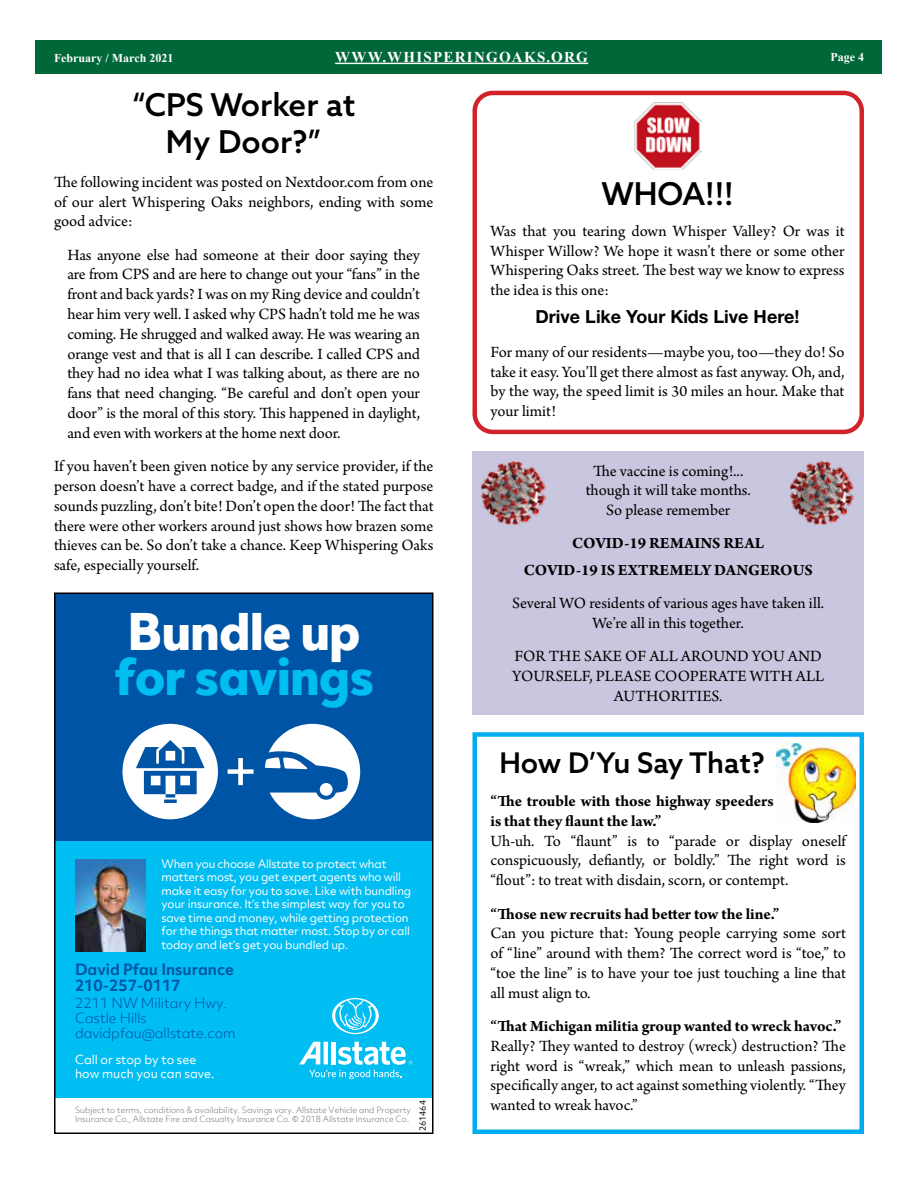
<style>
.page{position:relative;width:918px;height:1188px;background:#fff}
.page>*{position:absolute;margin:0;border:0;box-sizing:border-box;transform-origin:0 0}
.t1{font:800 48.45px "Allstate Objektiv";letter-spacing:-.02em;color:#00bdf2}
.t2{font:800 48.45px "Allstate Objektiv";letter-spacing:-.02em;color:#fff}
.t3{font:500 31.5px/37.8px "Azo Sans";color:#000;text-align:center}
.t4{font:500 28.5px "Azo Sans";color:#000}
.t5{font:700 18px "Helvetica Neue LT Std";color:#000}
.t6{font:16.5px/19.8px "Arno Pro";color:#000;text-align:justify}
.t7{font:700 16.5px/26.5px "Arno Pro";color:#000;text-align:center}
.t8{font:700 15px/16.5px "Allstate Objektiv";color:#0054a6}
.t9{font:700 15px "Times New Roman";letter-spacing:.085em;color:#fff}
.t10{font:300 13.5px/15px "Allstate Objektiv";color:#0054a6}
.t11{font:12px/13.5px "Allstate Objektiv";color:#fff}
.t12{font:700 12px "Times New Roman";color:#fff}
.t13{font:11.25px/13.5px "Allstate Objektiv";letter-spacing:-.01em;color:#fff}
.t14{font:300 8.25px/9.9px "Allstate Objektiv";color:#77787b}
.t15{font:8.25px "Allstate Objektiv";color:#000}
</style>
<div class="page">
<div style="left:36px;top:40px;width:846px;height:34px;background:#006838"></div>
<hr style="left:335px;top:63px;width:253px;height:1px;background:#fff">
<img style="left:634px;top:103px;width:67px;height:66px">
<div style="left:472px;top:91px;width:392px;height:343px;border:4px solid #d2232a;border-radius:18px"></div>
<div style="left:472px;top:451px;width:392px;height:264px;background:#c8c7df"></div>
<img style="left:482px;top:461px;width:64px;height:64px">
<img style="left:790px;top:461px;width:64px;height:64px">
<div style="left:472px;top:732px;width:392px;height:402px;border:4px solid #00aeef"></div>
<img style="left:777px;top:744px;width:78px;height:79px">
<div style="left:55px;top:593px;width:378px;height:540px;background:#00bdf2"></div>
<div style="left:55px;top:1098px;width:378px;height:35px;background:#fff"></div>
<div style="left:55px;top:593px;width:378px;height:248px;background:#0054a6"></div>
<svg style="left:123px;top:724px;width:95px;height:95px"></svg>
<svg style="left:228px;top:758px;width:26px;height:27px"></svg>
<svg style="left:265px;top:724px;width:95px;height:95px"></svg>
<img style="left:75px;top:859px;width:71px;height:92px">
<svg style="left:299px;top:1042px;width:113px;height:37px"></svg>
<svg style="left:332px;top:998px;width:47px;height:36px"></svg>
<div style="left:54px;top:592px;width:380px;height:542px;border:2px solid #000"></div>
<p class="t12" style="left:54px;top:49px;width:121px">February / March 2021</p>
<p class="t9" style="left:335px;top:46px;width:254px">WWW.WHISPERINGOAKS.ORG</p>
<p class="t12" style="left:830px;top:48px;width:35px">Page 4</p>
<h2 class="t3" style="left:132px;top:85px;width:225px">“CPS Worker at<br>My Door?”</h2>
<p class="t6" style="left:54px;top:173px;width:381px">The following incident was posted on Nextdoor.com from one of our alert Whispering Oaks neighbors, ending with some good advice:</p>
<p class="t6" style="left:67px;top:246px;width:354px">Has anyone else had someone at their door saying they are from CPS and are here to change out your “fans” in the front and back yards? I was on my Ring device and couldn’t hear him very well. I asked why CPS hadn’t told me he was coming. He shrugged and walked away. He was wearing an orange vest and that is all I can describe. I called CPS and they had no idea what I was talking about, as there are no fans that need changing. “Be careful and don’t open your door” is the moral of this story. This happened in daylight, and even with workers at the home next door.</p>
<p class="t6" style="left:54px;top:457px;width:381px">If you haven’t been given notice by any service provider, if the person doesn’t have a correct badge, and if the stated purpose sounds puzzling, don’t bite! Don’t open the door! The fact that there were other workers around just shows how brazen some thieves can be. So don’t take a chance. Keep Whispering Oaks safe, especially yourself.</p>
<h2 class="t3" style="left:601px;top:174px;width:134px">WHOA!!!</h2>
<p class="t6" style="left:490px;top:222px;width:356px">Was that you tearing down Whisper Valley? Or was it Whisper Willow? We hope it wasn’t there or some other Whispering Oaks street. The best way we know to express the idea is this one:</p>
<p class="t5" style="left:536px;top:306px;width:265px">Drive Like Your Kids Live Here!</p>
<p class="t6" style="left:490px;top:343px;width:356px">For many of our residents—maybe you, too—they do! So take it easy. You’ll get there almost as fast anyway. Oh, and, by the way, the speed limit is 30 miles an hour. Make that your limit!</p>
<p class="t6" style="left:586px;top:462px;width:167px;text-align:center">The vaccine is coming!... though it will take months.<br>So please remember</p>
<p class="t7" style="left:524px;top:531px;width:290px">COVID-19 REMAINS REAL<br>COVID-19 IS EXTREMELY DANGEROUS</p>
<p class="t6" style="left:512px;top:594px;width:314px;text-align:center">Several WO residents of various ages have taken ill.<br>We’re all in this together.</p>
<p class="t6" style="left:512px;top:647px;width:313px;text-align:center">FOR THE SAKE OF ALL AROUND YOU AND<br>YOURSELF, PLEASE COOPERATE WITH ALL<br>AUTHORITIES.</p>
<h1 class="t2" style="left:128px;top:597px;width:235px">Bundle up</h1>
<h1 class="t1" style="left:114px;top:642px;width:262px">for savings</h1>
<p class="t13" style="left:161px;top:857px;width:251px">When you choose Allstate to protect what matters most, you get expert agents who will make it easy for you to save. Like with bundling your insurance. It’s the simplest way for you to save time and money, while getting protection for the things that matter most. Stop by or call today and let’s get you bundled up.</p>
<p class="t8" style="left:75px;top:961px;width:160px">David Pfau Insurance<br>210-257-0117</p>
<p class="t10" style="left:75px;top:995px;width:162px">2211 NW Military Hwy.<br>Castle Hills davidpfau@allstate.com</p>
<p class="t11" style="left:75px;top:1053px;width:141px">Call or stop by to see how much you can save.</p>
<p class="t14" style="left:75px;top:1105px;width:337px">Subject to terms, conditions &amp; availability. Savings vary. Allstate Vehicle and Property<br>Insurance Co., Allstate Fire and Casualty Insurance Co. © 2018 Allstate Insurance Co.</p>
<p class="t15" style="left:417px;top:1131px;width:32px;rotate:-90deg">261464</p>
<h3 class="t4" style="left:499px;top:744px;width:267px">How D’Yu Say That?</h3>
<p class="t7" style="left:490px;top:792px;width:285px;line-height:19.8px;text-align:left">“The trouble with those highway speeders is that they flaunt the law.”</p>
<p class="t6" style="left:490px;top:832px;width:357px">Uh-uh. To “flaunt” is to “parade or display oneself conspicuously, defiantly, or boldly.” The right word is “flout”: to treat with disdain, scorn, or contempt.</p>
<p class="t7" style="left:490px;top:901px;width:290px">“Those new recruits had better tow the line.”</p>
<p class="t6" style="left:490px;top:924px;width:357px">Can you picture that: Young people carrying some sort of “line” around with them? The correct word is “toe,” to “toe the line” is to have your toe just touching a line that all must align to.</p>
<p class="t7" style="left:490px;top:1014px;width:352px">“That Michigan militia group wanted to wreck havoc.”</p>
<p class="t6" style="left:490px;top:1037px;width:357px">Really? They wanted to destroy (wreck) destruction? The right word is “wreak,” which mean to unleash passions, specifically anger, to act against something violently. “They wanted to wreak havoc.”</p>
</div>
